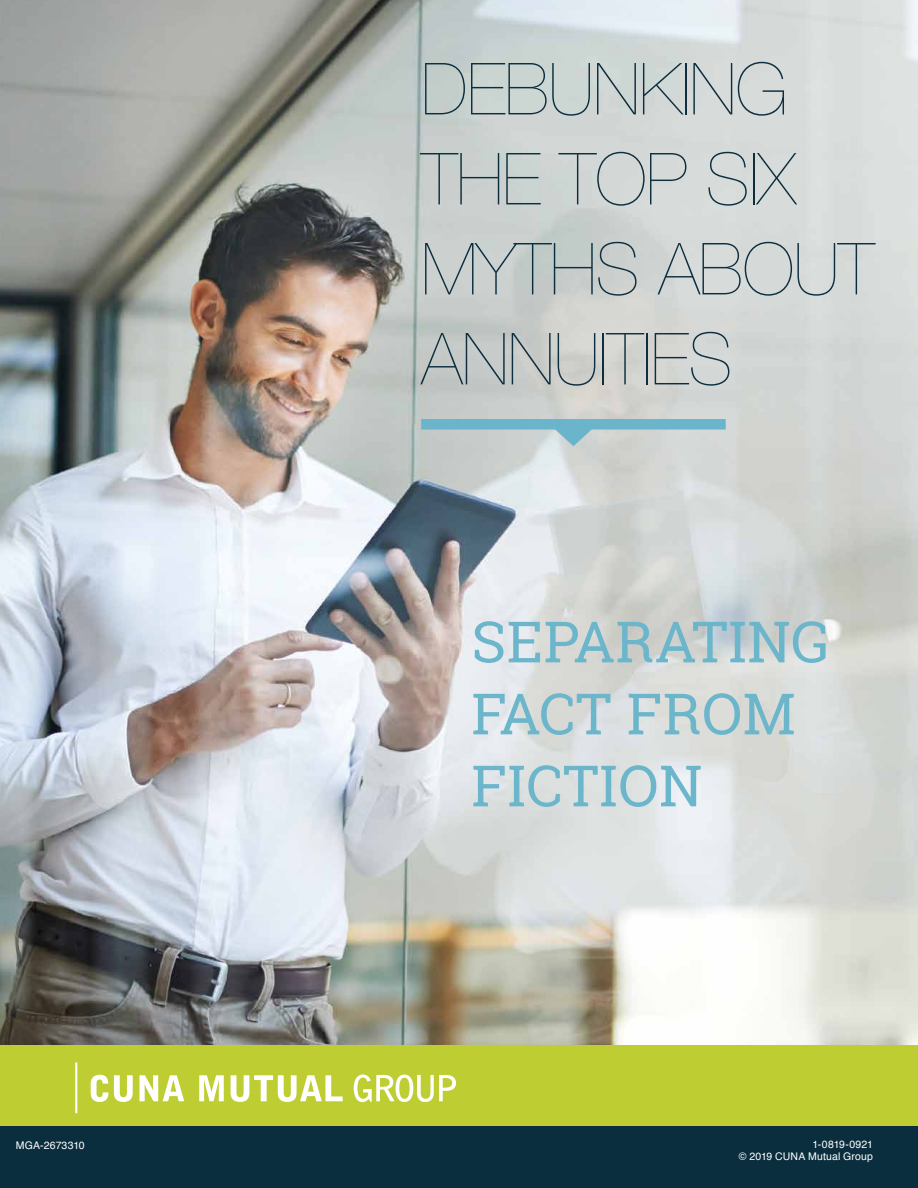
<style>
.page{position:relative;width:918px;height:1188px;background:#fff}
.page>*{position:absolute;margin:0;border:0;box-sizing:border-box;transform-origin:0 0}
.t1{font:200 72px/90px "Helvetica Neue";letter-spacing:-.01em;color:#0c2e3e}
.t2{font:57px/72px "Roboto Slab";letter-spacing:.01em;color:#6cb6cc}
.t3{font:10.5px/12.6px "Helvetica";letter-spacing:.01em;color:#fff;text-align:right}
</style>
<div class="page">
<img style="left:0;top:0;width:918px;height:1045px">
<div style="left:0;top:1045px;width:918px;height:98px;background:#becd31"></div>
<div style="left:0;top:1126px;width:918px;height:62px;background:#0a2e3e"></div>
<hr style="left:75px;top:1062px;width:2px;height:51px;background:#fff">
<svg style="left:91px;top:1075px;width:17px;height:27px"></svg>
<svg style="left:114px;top:1075px;width:19px;height:27px"></svg>
<svg style="left:139px;top:1075px;width:45px;height:26px"></svg>
<svg style="left:199px;top:1075px;width:25px;height:26px"></svg>
<svg style="left:231px;top:1075px;width:112px;height:27px"></svg>
<svg style="left:354px;top:1074px;width:102px;height:28px"></svg>
<svg style="left:421px;top:419px;width:305px;height:27px;background:#a4c5ce"></svg>
<h1 class="t1" style="left:421px;top:43px;width:455px">DEBUNKING<br>THE TOP SIX<br>MYTHS ABOUT<br>ANNUITIES</h1>
<h2 class="t2" style="left:471px;top:605px;width:360px">SEPARATING<br>FACT FROM<br>FICTION</h2>
<p class="t3" style="left:16px;top:1140px;width:70px">MGA-2673310</p>
<p class="t3" style="left:739px;top:1138px;width:136px">1-0819-0921<br>© 2019 CUNA Mutual Group</p>
</div>
